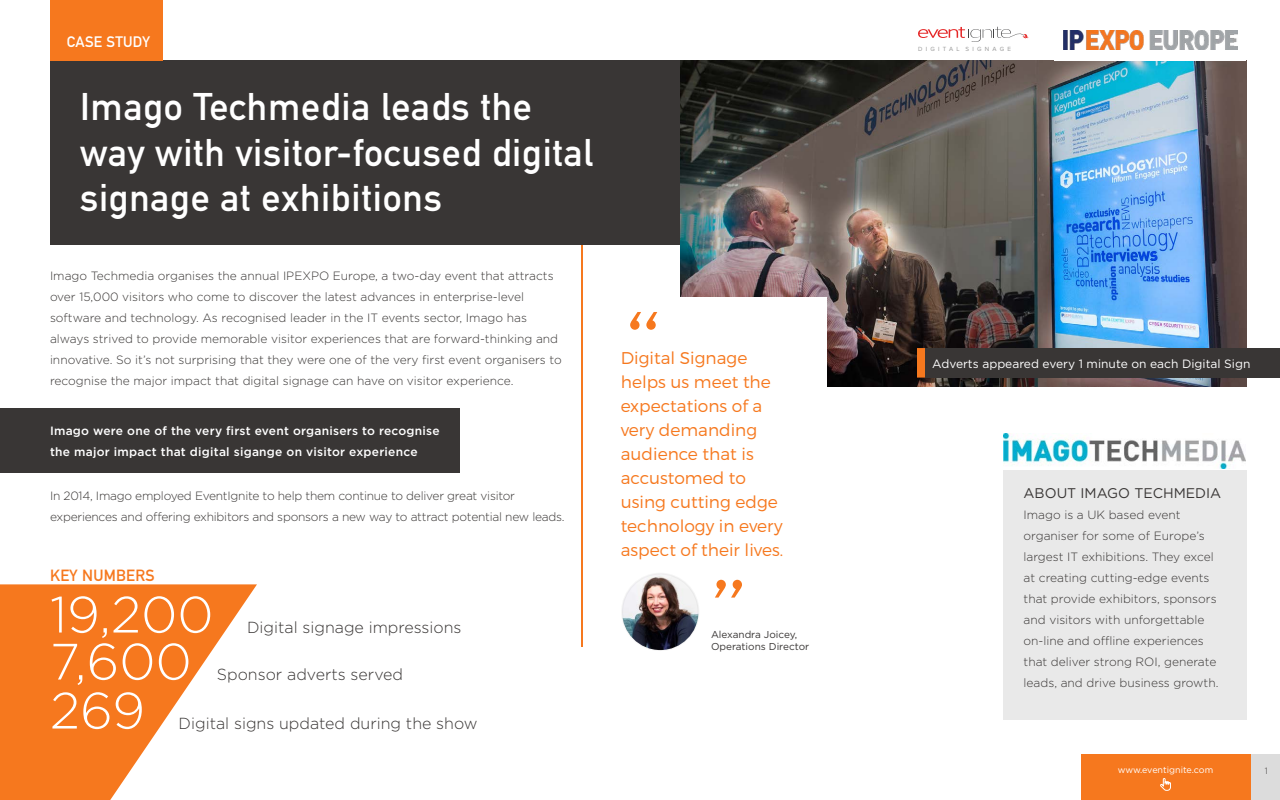
<style>
.page{position:relative;width:1280px;height:800px;background:#fff}
.page>*{position:absolute;margin:0;border:0;box-sizing:border-box;transform-origin:0 0}
.t1{font:100 180px "Montserrat";color:#f6781e}
.t2{font:300 51px "Gotham";color:#fff}
.t3{font:38px/45.6px "DIN Mittelschrift Std";letter-spacing:.02em;color:#fff}
.t4{font:300 17px/24px "Montserrat";color:#f6781e}
.t5{font:300 16px "Gotham";color:#393635}
.t6{font:16px "DIN Mittelschrift Std";letter-spacing:.02em;color:#f6781e}
.t7{font:15px "DIN Mittelschrift Std";letter-spacing:.02em;color:#fff}
.t8{font:14px "Gotham";color:#393635}
.t9{font:300 12px/21px "Gotham";color:#393635}
.t10{font:300 12px/21px "Gotham";letter-spacing:-.02em;color:#393635}
.t11{font:500 12px/21px "Gotham";letter-spacing:.02em;color:#fff}
.t12{font:12px "Gotham";color:#fff}
.t13{font:10px/12px "Gotham";color:#393635}
.t14{font:9px "Gotham";color:#fff}
.t15{font:300 9px "Gotham";color:#393635}
.t16{font:6.2px "Proxima Nova";letter-spacing:.52em;color:#999}
</style>
<div class="page">
<hr style="left:581px;top:60px;width:2px;height:587px;background:#f6781e">
<div style="left:50px;top:61px;width:638px;height:184px;background:#393635"></div>
<svg style="left:0;top:584px;width:257px;height:216px;fill:#f6781e"></svg>
<div style="left:50px;top:0;width:113px;height:61px;background:#f6781e"></div>
<img style="left:680px;top:61px;width:567px;height:326px">
<div style="left:590px;top:297px;width:237px;height:253px;background:#fff"></div>
<div style="left:0;top:408px;width:460px;height:65px;background:#393635"></div>
<img style="left:622px;top:574px;width:76px;height:76px;border-radius:38px">
<div style="left:621px;top:573px;width:78px;height:78px;border:2px solid #707070;border-radius:50%"></div>
<div style="left:1004px;top:470px;width:243px;height:249px;background:#e9e9e9"></div>
<img style="left:1004px;top:433px;width:241px;height:36px">
<div style="left:925px;top:348px;width:355px;height:30px;background:#393635"></div>
<div style="left:917px;top:348px;width:8px;height:30px;background:#f6781e"></div>
<div style="left:1081px;top:754px;width:170px;height:46px;background:#f6781e"></div>
<div style="left:1251px;top:754px;width:29px;height:46px;background:#dcdcdc"></div>
<svg style="left:918px;top:27px;width:111px;height:15px"></svg>
<svg style="left:1160px;top:778px;width:11px;height:13px"></svg>
<img style="left:1063px;top:31px;width:174px;height:18px">
<p class="t7" style="left:67px;top:33px;width:84px">CASE STUDY</p>
<h3 class="t3" style="left:80px;top:84px;width:515px">Imago Techmedia leads the way with visitor-focused digital signage at exhibitions</h3>
<p class="t9" style="left:50px;top:265px;width:513px">Imago Techmedia organises the annual IPEXPO Europe, a two-day event that attracts over 15,000 visitors who come to discover the latest advances in enterprise-level software and technology. As recognised leader in the IT events sector, Imago has always strived to provide memorable visitor experiences that are forward-thinking and innovative. So it’s not surprising that they were one of the very first event organisers to recognise the major impact that digital signage can have on visitor experience.</p>
<p class="t11" style="left:50px;top:420px;width:391px">Imago were one of the very first event organisers to recognise the major impact that digital sigange on visitor experience</p>
<p class="t10" style="left:50px;top:485px;width:516px">In 2014, Imago employed EventIgnite to help them continue to deliver great visitor experiences and offering exhibitors and sponsors a new way to attract potential new leads.</p>
<h3 class="t6" style="left:50px;top:566px;width:106px">KEY NUMBERS</h3>
<h2 class="t2" style="left:50px;top:582px;width:165px">19,200</h2>
<h3 class="t5" style="left:247px;top:617px;width:216px">Digital signage impressions</h3>
<h2 class="t2" style="left:50px;top:629px;width:143px">7,600</h2>
<h3 class="t5" style="left:217px;top:664px;width:188px">Sponsor adverts served</h3>
<h2 class="t2" style="left:50px;top:678px;width:97px">269</h2>
<h3 class="t5" style="left:179px;top:713px;width:301px">Digital signs updated during the show</h3>
<h1 class="t1" style="left:621px;top:266px;width:48px">“</h1>
<h3 class="t4" style="left:621px;top:345px;width:164px">Digital Signage helps us meet the expectations of a very demanding audience that is accustomed to using cutting edge technology in every aspect of their lives.</h3>
<h1 class="t1" style="left:706px;top:532px;width:48px">”</h1>
<p class="t13" style="left:711px;top:628px;width:100px">Alexandra Joicey,<br>Operations Director</p>
<p class="t16" style="left:918px;top:45px;width:94px">DIGITAL SIGNAGE</p>
<p class="t12" style="left:932px;top:356px;width:320px">Adverts appeared every 1 minute on each Digital Sign</p>
<p class="t8" style="left:1024px;top:484px;width:199px">ABOUT IMAGO TECHMEDIA</p>
<p class="t9" style="left:1024px;top:504px;width:196px">Imago is a UK based event organiser for some of Europe’s largest IT exhibitions. They excel at creating cutting-edge events that provide exhibitors, sponsors and visitors with unforgettable on-line and offline experiences that deliver strong ROI, generate leads, and drive business growth.</p>
<p class="t14" style="left:1118px;top:764px;width:97px">www.eventignite.com</p>
<p class="t15" style="left:1265px;top:765px;width:5px">1</p>
</div>
